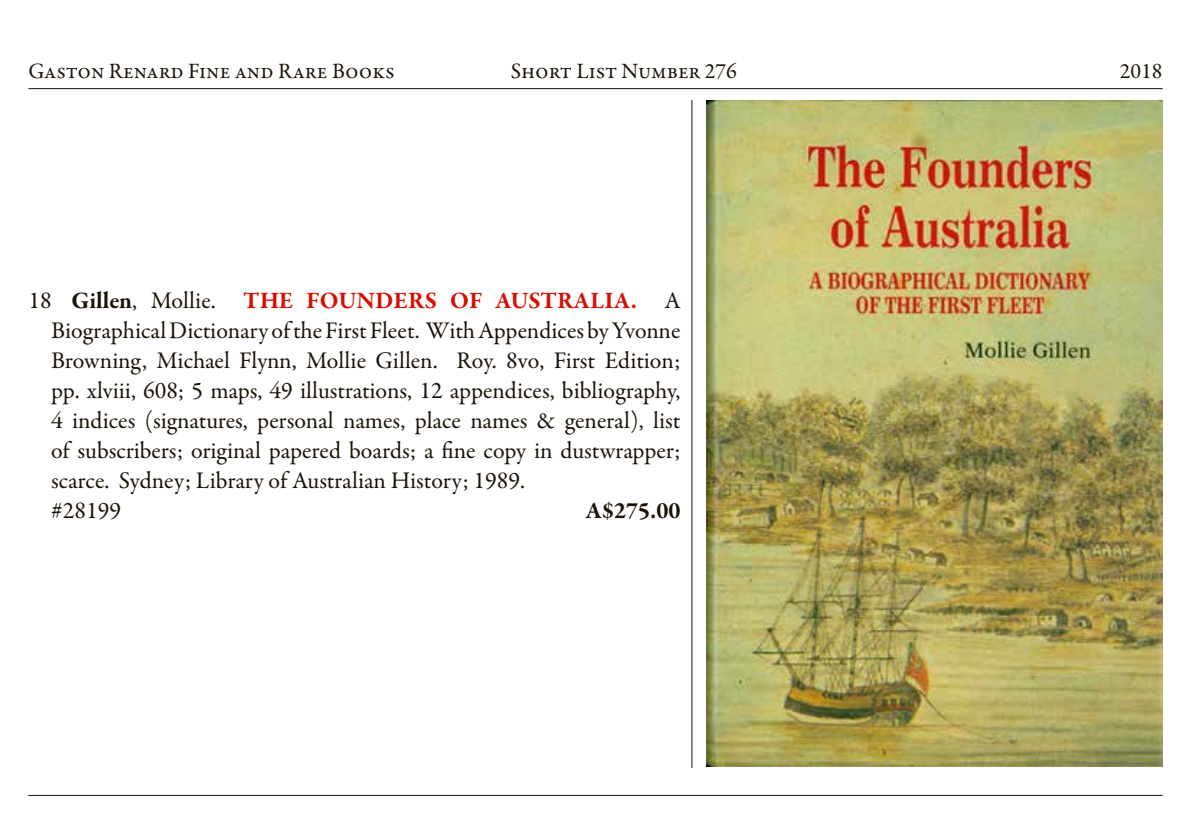
<style>
.page{position:relative;width:1191px;height:840px;background:#fff}
.page>*{position:absolute;margin:0;border:0;box-sizing:border-box;transform-origin:0 0}
.t1{font:24px/30px "Garamond Premr Pro";color:#1a1207}
.t2{font:700 24px "Garamond Premr Pro";color:#1a1207}
.t3{font:22px "Garamond Premr Pro";color:#1a1207}
.s1{font-weight:700}
.s2{font-weight:700;color:#d80e04}
</style>
<div class="page">
<hr style="left:28px;top:88px;width:1134px;height:1px;background:#1a1207">
<hr style="left:28px;top:794px;width:1134px;height:1px;background:#1a1207">
<hr style="left:691px;top:100px;width:1px;height:667px;background:#1a1207">
<img style="left:706px;top:100px;width:456px;height:666px">
<p class="t3" style="left:28px;top:57px;width:368px">Gaston Renard Fine and Rare Books</p>
<p class="t3" style="left:511px;top:57px;width:228px">Short List Number 276</p>
<p class="t3" style="left:1119px;top:57px;width:44px">2018</p>
<p class="t1" style="left:51px;top:285px;width:631px;text-indent:-23px">18 <span class="s1">Gillen</span>, Mollie. <span class="s2">THE FOUNDERS OF AUSTRALIA.</span> A Biographical Dictionary of the First Fleet. With Appendices by Yvonne Browning, Michael Flynn, Mollie Gillen. Roy. 8vo, First Edition; pp. xlviii, 608; 5 maps, 49 illustrations, 12 appendices, bibliography, 4 indices (signatures, personal names, place names &amp; general), list of subscribers; original papered boards; a fine copy in dustwrapper; scarce. Sydney; Library of Australian History; 1989.<br>#28199</p>
<p class="t2" style="left:586px;top:495px;width:96px">A$275.00</p>
</div>
